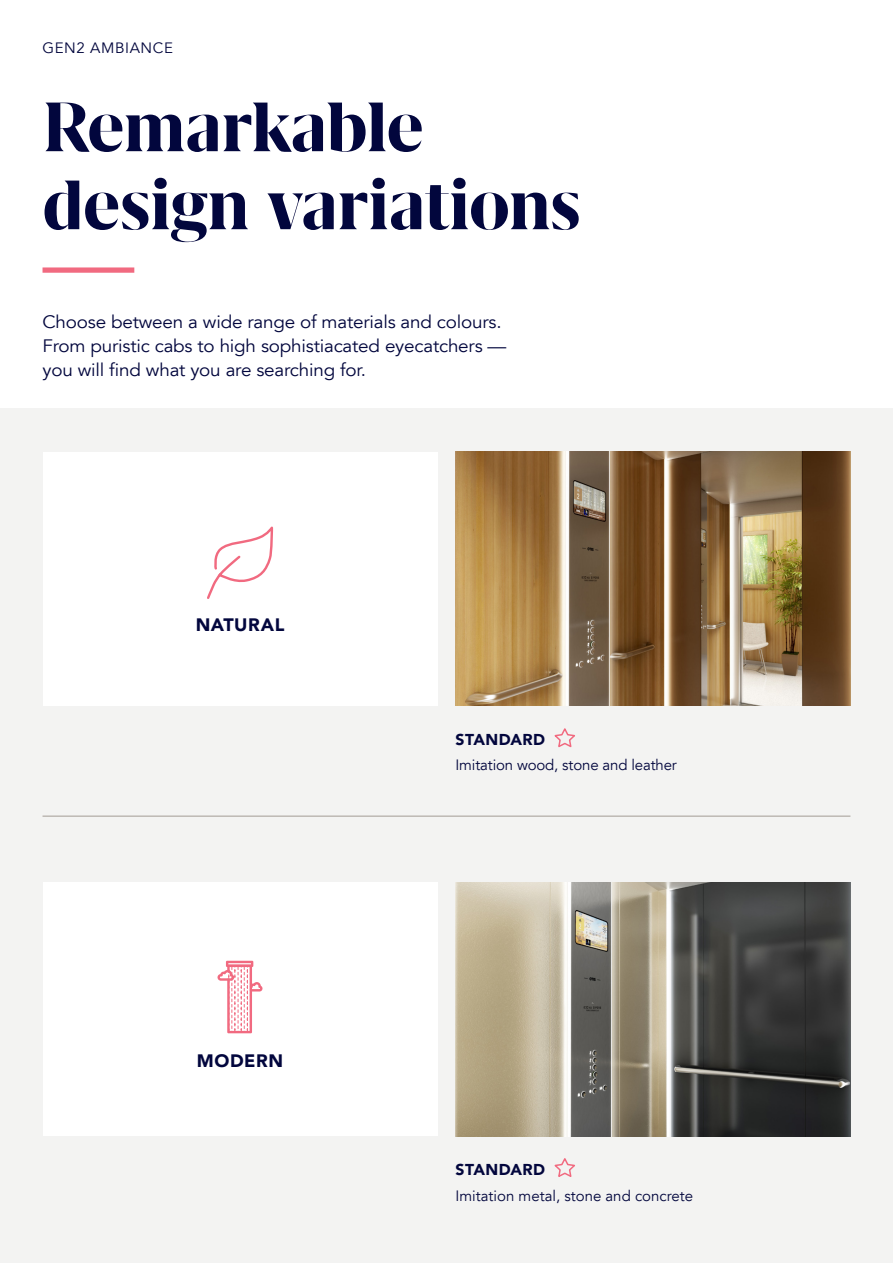
<style>
.page{position:relative;width:893px;height:1263px;background:#fff}
.page>*{position:absolute;margin:0;border:0;box-sizing:border-box;transform-origin:0 0}
.Headline{font:700 81px/78px "Grifo L";color:#02063d}
.intro{font:18px/24px "Avenir LT";letter-spacing:-.01em;color:#02063d;scale:1.05 1}
.subheadline{font:900 18px "Avenir LT";letter-spacing:.03em;color:#02063d}
.subsubheadline{font:900 15.75px "Avenir LT";letter-spacing:.025em;color:#02063d}
.copy{font:15px "Avenir LT";letter-spacing:-.005em;color:#02063d}
.kopfzeile{font:15px "Avenir LT";letter-spacing:.04em;color:#02063d}
</style>
<div class="page">
<div style="left:0;top:408px;width:893px;height:855px;background:#f3f3f2"></div>
<svg style="left:554px;top:728px;width:21px;height:20px"></svg>
<svg style="left:554px;top:1158px;width:21px;height:19px"></svg>
<svg style="left:43px;top:267px;width:92px;height:6px"></svg>
<div style="left:43px;top:452px;width:394px;height:253px;background:#fff"></div>
<svg style="left:207px;top:528px;width:67px;height:71px"></svg>
<div style="left:43px;top:882px;width:394px;height:254px;background:#fff"></div>
<svg style="left:217px;top:961px;width:45px;height:73px"></svg>
<img style="left:455px;top:452px;width:395px;height:253px">
<img style="left:455px;top:882px;width:395px;height:254px">
<hr style="left:43px;top:816px;width:807px;height:1px;background:#a29c95">
<p class="kopfzeile" style="left:43px;top:39px;width:132px">GEN2 AMBIANCE</p>
<p class="Headline" style="left:43px;top:88px;width:539px">Remarkable design variations</p>
<p class="intro" style="left:43px;top:310px;width:443px">Choose between a wide range of materials and colours.<br>From puristic cabs to high sophistiacated eyecatchers — you will find what you are searching for.</p>
<p class="subheadline" style="left:196px;top:614px;width:90px">NATURAL</p>
<p class="subheadline" style="left:197px;top:1050px;width:88px">MODERN</p>
<p class="subsubheadline" style="left:455px;top:729px;width:91px">STANDARD</p>
<p class="copy" style="left:455px;top:757px;width:223px">Imitation wood, stone and leather</p>
<p class="subsubheadline" style="left:455px;top:1160px;width:91px">STANDARD</p>
<p class="copy" style="left:455px;top:1187px;width:239px">Imitation metal, stone and concrete</p>
</div>
